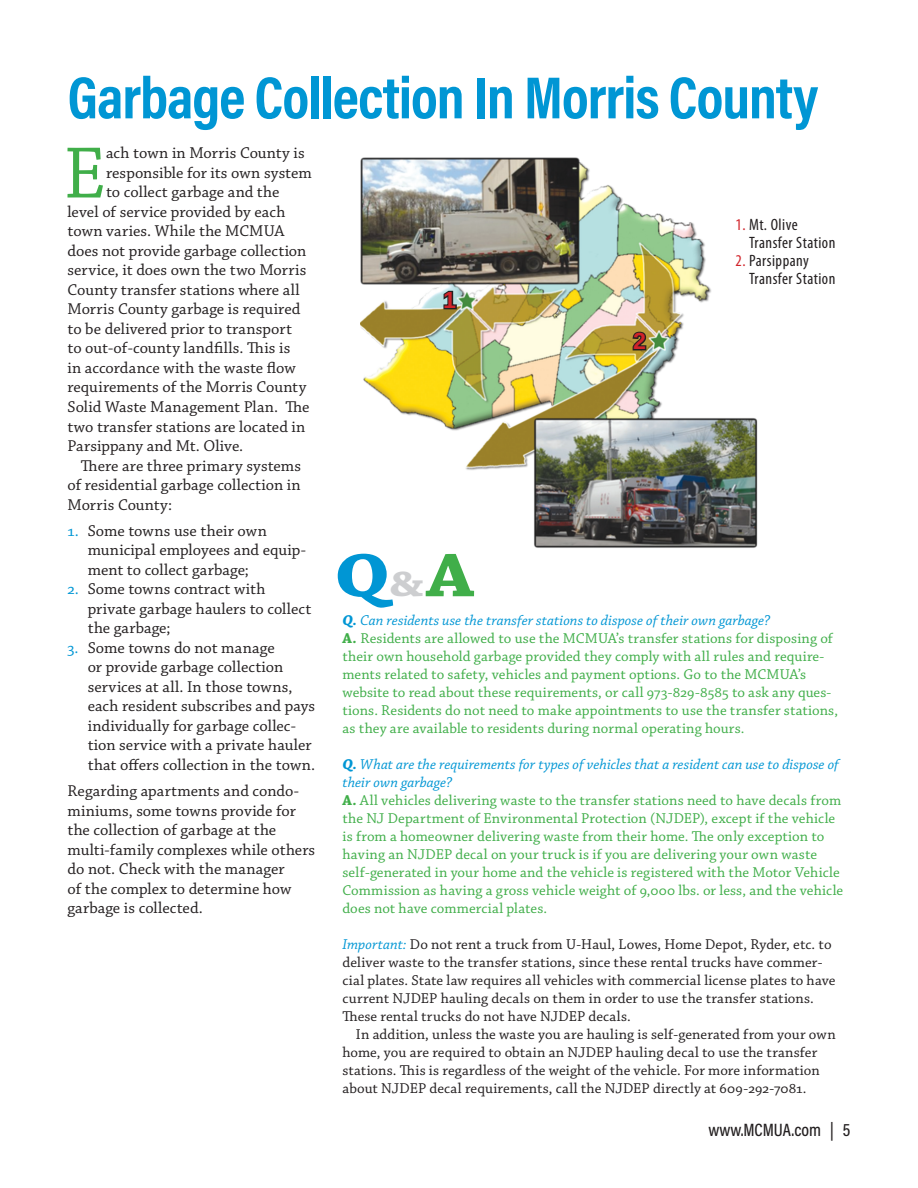
<style>
.page{position:relative;width:918px;height:1188px;background:#fff}
.page>*{position:absolute;margin:0;border:0;box-sizing:border-box;transform-origin:0 0}
.t1{font:76.5px "Chaparral Pro";color:#40ae49}
.t2{font:700 64.5px "Chaparral Pro";color:#0096d4;scale:1.17 1}
.t3{font:700 60px "Acumin Pro Cond";letter-spacing:-.02em;color:#0096d4}
.t4{font:700 23.25px "Arimo";color:#d1232a}
.t5{font:500 18px "Acumin Pro Cond";color:#231f20}
.t6{font:16.5px/19.5px "Chaparral Pro";color:#231f20}
.t7{font:condensed 16.5px/18px "Myriad Pro";letter-spacing:.03em;color:#231f20}
.t8{font:15px/18px "Chaparral Pro";letter-spacing:.005em;color:#40ae49}
.t9{font:15px/18px "Chaparral Pro";letter-spacing:.005em;color:#231f20}
.s1{color:#0096d4}
.s2{font-size:37.5px;color:#cdced0}
.s3{color:#40ae49}
.s4{color:#d1232a}
.s5{font-weight:700;font-style:italic;color:#0096d4}
.s6{font-style:italic;color:#0096d4}
.s7{font-weight:700}
.s8{font-weight:700;font-style:italic}
</style>
<div class="page">
<img style="left:361px;top:157px;width:396px;height:391px">
<svg style="left:442px;top:290px;width:16px;height:21px"></svg>
<svg style="left:631px;top:330px;width:17px;height:22px"></svg>
<h3 class="t3" style="left:68px;top:58px;width:752px">Garbage Collection In Morris County</h3>
<h1 class="t1" style="left:64px;top:131px;width:44px">E</h1>
<p class="t6" style="left:106px;top:144px;width:200px">ach town in Morris County is</p>
<p class="t6" style="left:106px;top:164px;width:207px">responsible for its own system</p>
<p class="t6" style="left:106px;top:183px;width:175px">to collect garbage and the</p>
<p class="t6" style="left:68px;top:203px;width:219px">level of service provided by each</p>
<p class="t6" style="left:68px;top:222px;width:219px">town varies. While the MCMUA</p>
<p class="t6" style="left:68px;top:242px;width:240px">does not provide garbage collection</p>
<p class="t6" style="left:68px;top:261px;width:240px">service, it does own the two Morris</p>
<p class="t6" style="left:68px;top:281px;width:234px">County transfer stations where all</p>
<p class="t6" style="left:68px;top:300px;width:234px">Morris County garbage is required</p>
<p class="t6" style="left:68px;top:320px;width:226px">to be delivered prior to transport</p>
<p class="t6" style="left:68px;top:339px;width:224px">to out-of-county landfills. This is</p>
<p class="t6" style="left:68px;top:359px;width:230px">in accordance with the waste flow</p>
<p class="t6" style="left:68px;top:378px;width:240px">requirements of the Morris County</p>
<p class="t6" style="left:68px;top:398px;width:244px">Solid Waste Management Plan. The</p>
<p class="t6" style="left:68px;top:417px;width:239px">two transfer stations are located in</p>
<p class="t6" style="left:68px;top:437px;width:177px">Parsippany and Mt. Olive.</p>
<p class="t6" style="left:81px;top:456px;width:222px">There are three primary systems</p>
<p class="t6" style="left:68px;top:476px;width:235px">of residential garbage collection in</p>
<p class="t6" style="left:68px;top:495px;width:106px">Morris County:</p>
<p class="t6" style="left:88px;top:521px;width:220px;text-indent:-20px"><span class="s1">1.</span> Some towns use their own municipal employees and equip&shy;ment to collect garbage;</p>
<p class="t6" style="left:88px;top:580px;width:225px;text-indent:-20px"><span class="s1">2.</span> Some towns contract with private garbage haulers to collect the garbage;</p>
<p class="t6" style="left:88px;top:638px;width:229px;text-indent:-20px"><span class="s1">3.</span> Some towns do not manage<br>or provide garbage collection services at all. In those towns, each resident subscribes and pays individually for garbage collec&shy;tion service with a private hauler that offers collection in the town.</p>
<p class="t6" style="left:68px;top:782px;width:249px">Regarding apartments and condo&shy;miniums, some towns provide for the collection of garbage at the multi-family complexes while others do not. Check with the manager<br>of the complex to determine how garbage is collected.</p>
<h3 class="t4" style="left:443px;top:284px;width:14px">1</h3>
<h2 class="t2" style="left:334px;top:538px;width:121px">Q<span class="s2">&amp;</span><span class="s3">A</span></h2>
<h3 class="t4" style="left:633px;top:325px;width:14px">2</h3>
<p class="t7" style="left:749px;top:215px;width:88px;text-indent:-13px"><span class="s4">1.</span> Mt. Olive<br>Transfer Station</p>
<p class="t7" style="left:749px;top:251px;width:88px;text-indent:-13px"><span class="s4">2.</span> Parsippany<br>Transfer Station</p>
<p class="t8" style="left:342px;top:612px;width:497px"><span class="s5">Q.</span> <span class="s6">Can residents use the transfer stations to dispose of their own garbage?<br></span><span class="s7">A</span><span class="s8">.</span> Residents are allowed to use the MCMUA’s transfer stations for disposing of their own household garbage provided they comply with all rules and require&shy;ments related to safety, vehicles and payment options. Go to the MCMUA’s website to read about these requirements, or call 973-829-8585 to ask any ques&shy;tions. Residents do not need to make appointments to use the transfer stations, as they are available to residents during normal operating hours.</p>
<p class="t8" style="left:342px;top:756px;width:502px"><span class="s5">Q.</span> <span class="s6">What are the requirements for types of vehicles that a resident can use to dispose of their own garbage?<br></span><span class="s7">A</span><span class="s8">.</span> All vehicles delivering waste to the transfer stations need to have decals from the NJ Department of Environmental Protection (NJDEP), except if the vehicle is from a homeowner delivering waste from their home. The only exception to having an NJDEP decal on your truck is if you are delivering your own waste self-generated in your home and the vehicle is registered with the Motor Vehicle Commission as having a gross vehicle weight of 9,000 lbs. or less, and the vehicle does not have commercial plates.</p>
<p class="t9" style="left:342px;top:936px;width:495px"><span class="s6">Important:</span> Do not rent a truck from U-Haul, Lowes, Home Depot, Ryder, etc. to deliver waste to the transfer stations, since these rental trucks have commer&shy;cial plates. State law requires all vehicles with commercial license plates to have current NJDEP hauling decals on them in order to use the transfer stations.<br>These rental trucks do not have NJDEP decals.</p>
<p class="t9" style="left:342px;top:1026px;width:495px;text-indent:14px">In addition, unless the waste you are hauling is self-generated from your own home, you are required to obtain an NJDEP hauling decal to use the transfer stations. This is regardless of the weight of the vehicle. For more information about NJDEP decal requirements, call the NJDEP directly at 609-292-7081.</p>
<p class="t5" style="left:709px;top:1118px;width:143px">www.MCMUA.com | 5</p>
</div>
